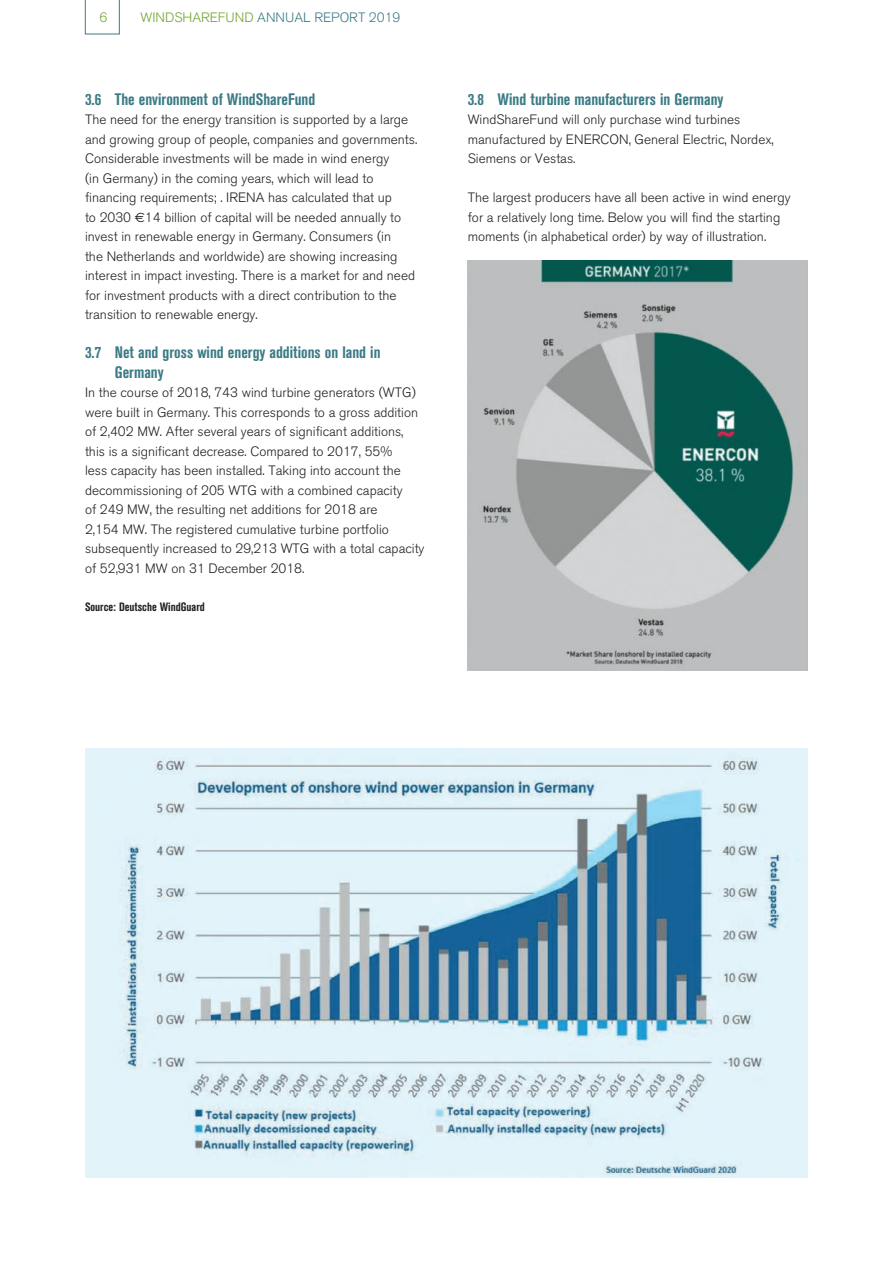
<style>
.page{position:relative;width:893px;height:1263px;background:#fff}
.page>*{position:absolute;margin:0;border:0;box-sizing:border-box;transform-origin:0 0}
.JV_tk{font:700 condensed 16.5px/19.5px "Akzidenz Grotesk BE";color:#3c7b86}
.JV_pt{font:300 13.5px/19.5px "Akzidenz Grotesk BE";color:#231f20}
.t1{font:300 13.5px "Akzidenz Grotesk BE";color:#3c7b86}
.t2{font:300 13.5px "Akzidenz Grotesk BE";color:#73a532}
.JV_onderschrift{font:700 condensed 12px "Akzidenz Grotesk BE";color:#231f20}
.s1{color:#73a532}
.s2{font-family:"Euro Sans";font-weight:400}
</style>
<div class="page">
<svg style="left:85px;top:0;width:35px;height:34px"></svg>
<img style="left:85px;top:748px;width:723px;height:429px">
<img style="left:468px;top:639px;width:340px;height:31px">
<img style="left:468px;top:261px;width:340px;height:378px">
<p class="t2" style="left:99px;top:10px;width:9px">6</p>
<p class="t1" style="left:141px;top:10px;width:261px"><span class="s1">WINDSHAREFUND</span> ANNUAL REPORT 2019</p>
<p class="JV_tk" style="left:85px;top:89px;width:232px">3.6 The environment of WindShareFund</p>
<p class="JV_pt" style="left:85px;top:110px;width:334px">The need for the energy transition is supported by a large and growing group of people, companies and governments.<br>Considerable investments will be made in wind energy<br>(in Germany) in the coming years, which will lead to financing requirements; . IRENA has calculated that up<br>to 2030 <span class="s2">€</span>14 billion of capital will be needed annually to invest in renewable energy in Germany. Consumers (in<br>the Netherlands and worldwide) are showing increasing interest in impact investing. There is a market for and need for investment products with a direct contribution to the transition to renewable energy.</p>
<p class="JV_tk" style="left:115px;top:343px;width:267px;text-indent:-30px">3.7 Net and gross wind energy additions on land in<br>Germany</p>
<p class="JV_pt" style="left:85px;top:383px;width:341px">In the course of 2018, 743 wind turbine generators (WTG) were built in Germany. This corresponds to a gross addition of 2,402 MW. After several years of significant additions, this is a significant decrease. Compared to 2017, 55%<br>less capacity has been installed. Taking into account the decommissioning of 205 WTG with a combined capacity<br>of 249 MW, the resulting net additions for 2018 are<br>2,154 MW. The registered cumulative turbine portfolio subsequently increased to 29,213 WTG with a total capacity of 52,931 MW on 31 December 2018.</p>
<p class="JV_onderschrift" style="left:85px;top:600px;width:121px">Source: Deutsche WindGuard</p>
<p class="JV_tk" style="left:468px;top:89px;width:257px">3.8 Wind turbine manufacturers in Germany</p>
<p class="JV_pt" style="left:468px;top:110px;width:274px">WindShareFund will only purchase wind turbines</p>
<p class="JV_pt" style="left:468px;top:129px;width:308px">manufactured by ENERCON, General Electric, Nordex,<br>Siemens or Vestas.</p>
<p class="JV_pt" style="left:468px;top:188px;width:324px">The largest producers have all been active in wind energy for a relatively long time. Below you will find the starting moments (in alphabetical order) by way of illustration.</p>
</div>
